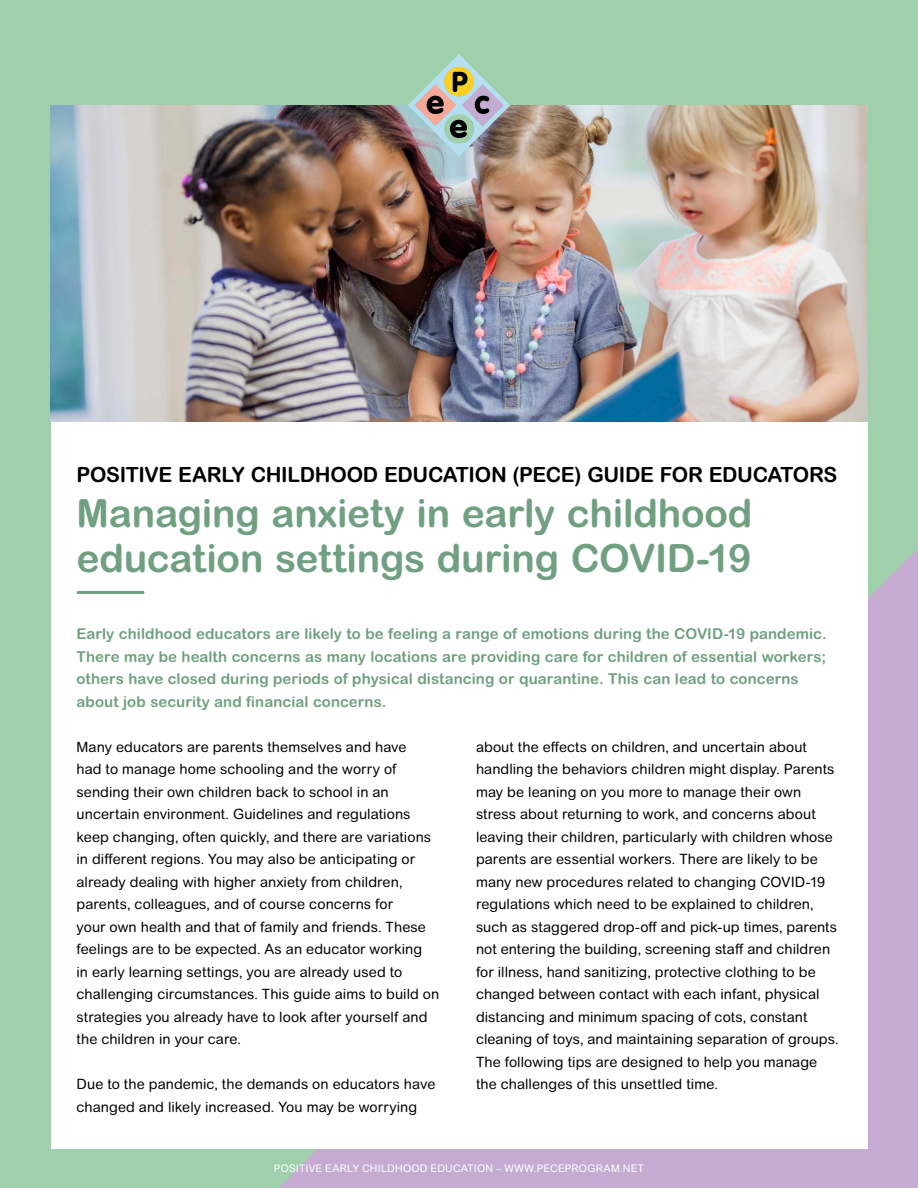
<style>
.page{position:relative;width:918px;height:1188px;background:#a0d0ab}
.page>*{position:absolute;margin:0;border:0;box-sizing:border-box;transform-origin:0 0}
.t1{font:700 39px/45px "Arial Rounded MT Pro";letter-spacing:-.01em;color:#70a081}
.t2{font:700 21px "Arial Rounded MT Pro";letter-spacing:-.015em;color:#000}
.t3{font:700 15px/22.5px "Arial Rounded MT Pro";letter-spacing:.005em;color:#70a081}
.t4{font:14.25px/22.5px "Arial Rounded MT Pro";letter-spacing:.005em;color:#000}
.t5{font:10.5px "Arial Rounded MT Pro";letter-spacing:.02em;color:#fff}
</style>
<div class="page">
<div style="left:279px;top:536px;width:639px;height:652px;background:#c5aad1"></div>
<div style="left:51px;top:105px;width:816px;height:1044px;background:#fff"></div>
<hr style="left:78px;top:591px;width:65px;height:3px;background:#70a081">
<img style="left:51px;top:105px;width:816px;height:317px">
<img style="left:408px;top:54px;width:102px;height:103px">
<h2 class="t2" style="left:77px;top:461px;width:762px">POSITIVE EARLY CHILDHOOD EDUCATION (PECE) GUIDE FOR EDUCATORS</h2>
<h1 class="t1" style="left:77px;top:491px;width:677px">Managing anxiety in early childhood education settings during COVID-19</h1>
<p class="t3" style="left:77px;top:623px;width:752px">Early childhood educators are likely to be feeling a range of emotions during the COVID-19 pandemic.<br>There may be health concerns as many locations are providing care for children of essential workers; others have closed during periods of physical distancing or quarantine. This can lead to concerns about job security and financial concerns.</p>
<p class="t4" style="left:77px;top:736px;width:364px">Many educators are parents themselves and have<br>had to manage home schooling and the worry of sending their own children back to school in an uncertain environment. Guidelines and regulations keep changing, often quickly, and there are variations in different regions. You may also be anticipating or already dealing with higher anxiety from children, parents, colleagues, and of course concerns for<br>your own health and that of family and friends. These feelings are to be expected. As an educator working<br>in early learning settings, you are already used to challenging circumstances. This guide aims to build on strategies you already have to look after yourself and the children in your care.</p>
<p class="t4" style="left:77px;top:1073px;width:360px">Due to the pandemic, the demands on educators have changed and likely increased. You may be worrying</p>
<p class="t4" style="left:476px;top:736px;width:364px">about the effects on children, and uncertain about handling the behaviors children might display. Parents may be leaning on you more to manage their own stress about returning to work, and concerns about leaving their children, particularly with children whose parents are essential workers. There are likely to be many new procedures related to changing COVID-19 regulations which need to be explained to children, such as staggered drop-off and pick-up times, parents not entering the building, screening staff and children for illness, hand sanitizing, protective clothing to be changed between contact with each infant, physical distancing and minimum spacing of cots, constant cleaning of toys, and maintaining separation of groups.<br>The following tips are designed to help you manage the challenges of this unsettled time.</p>
<p class="t5" style="left:274px;top:1163px;width:372px">POSITIVE EARLY CHILDHOOD EDUCATION – WWW.PECEPROGRAM.NET</p>
</div>
